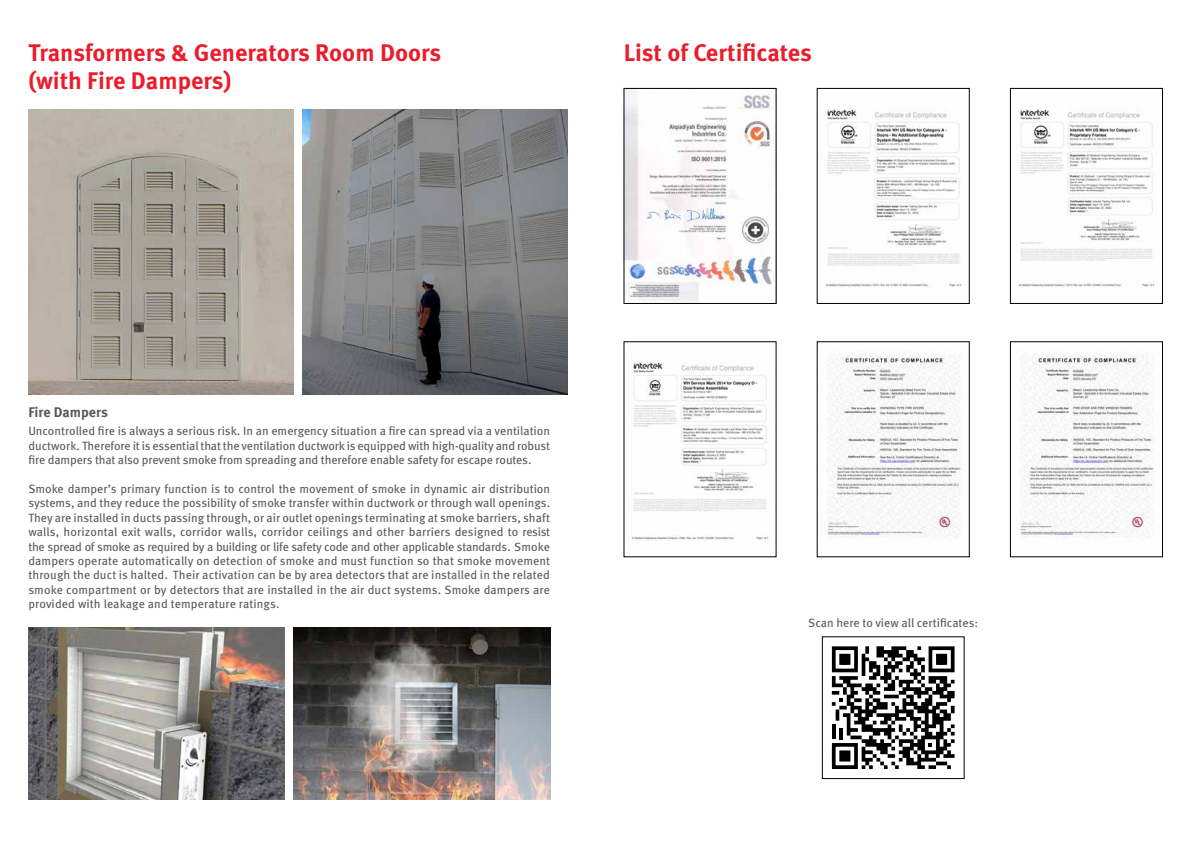
<style>
.page{position:relative;width:1191px;height:842px;background:#fff}
.page>*{position:absolute;margin:0;border:0;box-sizing:border-box;transform-origin:0 0}
.t1{font:700 24px/28.8px "Meta OT";color:#ea1d2c}
.t2{font:700 14px "Meta OT";color:#58595b}
.t3{font:12px/14.4px "Meta OT";color:#58595b;text-align:justify}
</style>
<div class="page">
<img style="left:302px;top:110px;width:265px;height:284px">
<img style="left:28px;top:110px;width:265px;height:284px">
<img style="left:293px;top:627px;width:257px;height:172px">
<img style="left:28px;top:627px;width:257px;height:172px">
<img style="left:626px;top:90px;width:148px;height:212px">
<div style="left:624px;top:88px;width:152px;height:216px;border:1px solid #000"></div>
<img style="left:1016px;top:108px;width:139px;height:179px">
<div style="left:1010px;top:88px;width:152px;height:216px;border:1px solid #000"></div>
<img style="left:827px;top:355px;width:134px;height:181px">
<img style="left:823px;top:108px;width:139px;height:179px">
<div style="left:817px;top:88px;width:152px;height:216px;border:1px solid #000"></div>
<img style="left:629px;top:361px;width:140px;height:179px">
<img style="left:1020px;top:355px;width:134px;height:181px">
<div style="left:822px;top:636px;width:142px;height:143px;background:#fff;border:1px solid #000"></div>
<svg style="left:832px;top:646px;width:122px;height:123px"></svg>
<h1 class="t1" style="left:28px;top:38px;width:414px">Transformers &amp; Generators Room Doors (with Fire Dampers)</h1>
<h1 class="t1" style="left:624px;top:38px;width:189px">List of Certificates</h1>
<p class="t2" style="left:28px;top:404px;width:81px">Fire Dampers</p>
<p class="t3" style="left:28px;top:424px;width:523px">Uncontrolled fire is always a serious risk. In an emergency situation a fire can spread via a ventilation ductwork. Therefore it is essential that the ventilation ductwork is equipped with high-quality and robust fire dampers that also prevent smoke from spreading and therefore enable safety for escape routes.</p>
<p class="t3" style="left:28px;top:482px;width:523px">Smoke damper’s primary function is to control the movement of smoke in dynamic air distribution systems, and they reduce the possibility of smoke transfer within ductwork or through wall openings.<br>They are installed in ducts passing through, or air outlet openings terminating at smoke barriers, shaft walls, horizontal exit walls, corridor walls, corridor ceilings and other barriers designed to resist the spread of smoke as required by a building or life safety code and other applicable standards. Smoke dampers operate automatically on detection of smoke and must function so that smoke movement through the duct is halted. Their activation can be by area detectors that are installed in the related smoke compartment or by detectors that are installed in the air duct systems. Smoke dampers are provided with leakage and temperature ratings.</p>
<p class="t3" style="left:808px;top:616px;width:171px">Scan here to view all certificates:</p>
</div>
